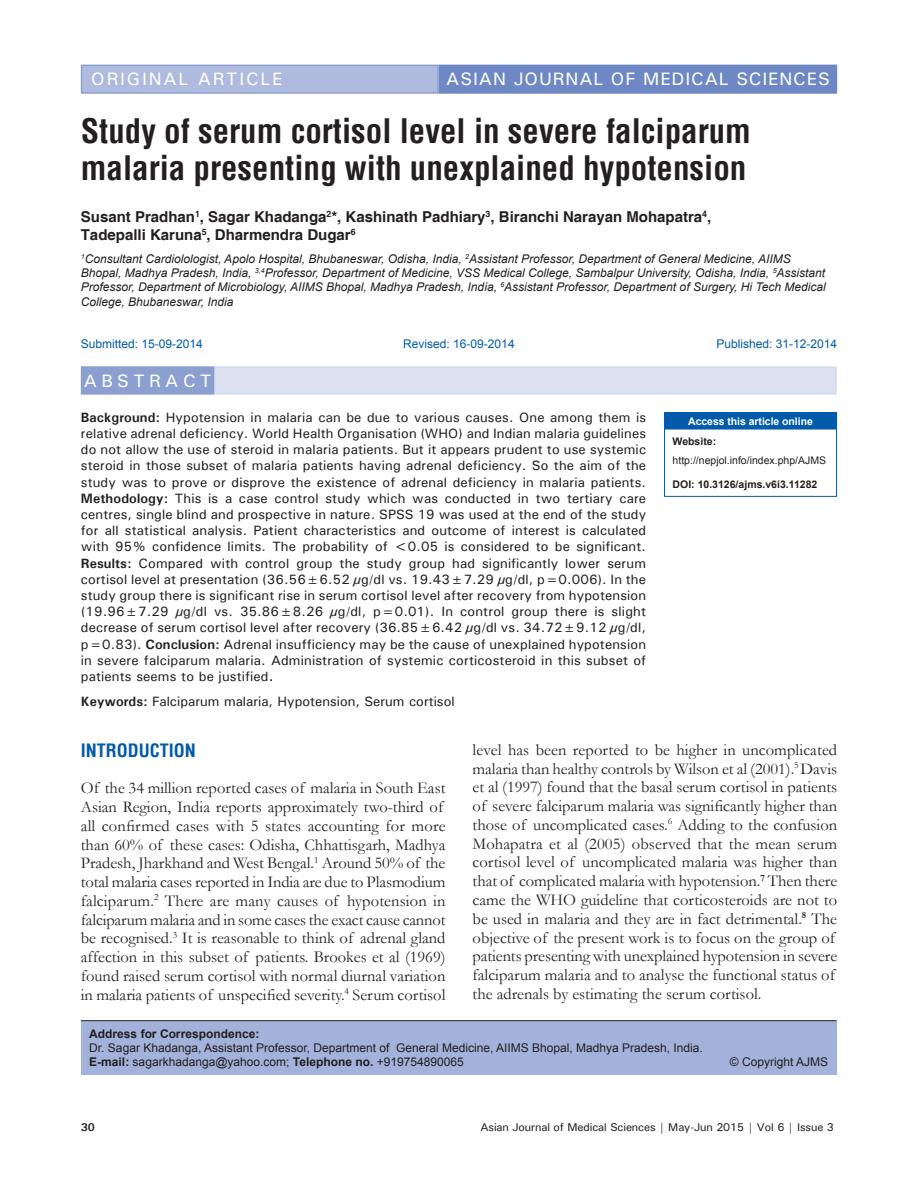
<style>
.page{position:relative;width:918px;height:1188px;background:#fff}
.page>*{position:absolute;margin:0;border:0;box-sizing:border-box;transform-origin:0 0}
.t1{font:700 condensed 33px/37.5px "Helvetica";color:#231f20}
.t2{font:500 18px "Univers";letter-spacing:.05em;color:#fff}
.t3{font:500 18px "Univers";letter-spacing:.1em;color:#fff}
.t4{font:700 condensed 18px "Helvetica";color:#015aaa}
.t5{font:500 18px "Univers";letter-spacing:.25em;color:#fff}
.t6{font:16.5px/18.8px "Garamond";color:#231f20}
.t7{font:700 15px/18px "Helvetica";color:#231f20}
.t8{font:500 13.5px/16.2px "Univers";letter-spacing:.01em;color:#231f20;text-align:justify}
.t9{font:italic 12px/14.4px "Arial";color:#231f20}
.t10{font:12px/14.4px "Arial";color:#231f20}
.t11{font:12px "Arial";color:#015aaa}
.t12{font:700 12px "Arial";color:#231f20}
.t13{font:500 11.25px "Univers";letter-spacing:-.01em;color:#231f20}
.t14{font:700 11.25px "Univers";color:#231f20}
.t15{font:700 10.5px "Arial";color:#231f20}
.t16{font:10.5px "Arial";color:#231f20}
.t17{font:700 10.5px "Arial";letter-spacing:-.005em;color:#fff}
.s1{font-weight:700}
</style>
<div class="page">
<div style="left:82px;top:367px;width:754px;height:27px;background:#dbe1f1"></div>
<div style="left:81px;top:366px;width:756px;height:29px;border:2px solid #d4daed"></div>
<div style="left:82px;top:367px;width:132px;height:27px;background:#8b9fd1"></div>
<div style="left:81px;top:366px;width:133px;height:29px;border:2px solid #8b9fd1"></div>
<div style="left:82px;top:65px;width:356px;height:28px;background:#aebade"></div>
<div style="left:81px;top:65px;width:358px;height:29px;border:2px solid #8b9fd1"></div>
<div style="left:440px;top:65px;width:396px;height:28px;background:#6d88c5"></div>
<div style="left:439px;top:65px;width:398px;height:29px;border:2px solid #6d88c5"></div>
<div style="left:665px;top:413px;width:172px;height:16px;background:#015aaa"></div>
<svg style="left:664px;top:414px;width:1px;height:15px"></svg>
<hr style="left:664px;top:413px;width:173px;height:1px;background:#015aaa">
<hr style="left:664px;top:429px;width:1px;height:67px;background:#015aaa">
<hr style="left:664px;top:429px;width:173px;height:1px;background:#015aaa">
<hr style="left:836px;top:429px;width:1px;height:67px;background:#015aaa">
<hr style="left:664px;top:496px;width:173px;height:1px;background:#015aaa">
<div style="left:81px;top:1021px;width:756px;height:53px;background:#a3b2da"></div>
<hr style="left:81px;top:1020px;width:756px;height:1px;background:#231f20">
<h2 class="t3" style="left:91px;top:67px;width:192px">ORIGINAL ARTICLE</h2>
<h2 class="t2" style="left:446px;top:68px;width:385px">ASIAN JOURNAL OF MEDICAL SCIENCES</h2>
<h1 class="t1" style="left:81px;top:112px;width:672px">Study of serum cortisol level in severe falciparum malaria presenting with unexplained hypotension</h1>
<p class="t7" style="left:81px;top:207px;width:632px">Susant Pradhan<sup>1</sup>, Sagar Khadanga<sup>2</sup>*, Kashinath Padhiary<sup>3</sup>, Biranchi Narayan Mohapatra<sup>4</sup>,<br>Tadepalli Karuna<sup>5</sup>, Dharmendra Dugar<sup>6</sup></p>
<p class="t9" style="left:81px;top:251px;width:746px"><sup>1</sup>Consultant Cardiolologist, Apolo Hospital, Bhubaneswar, Odisha, India, <sup>2</sup>Assistant Professor, Department of General Medicine, AIIMS Bhopal, Madhya Pradesh, India, <sup>3,4</sup>Professor, Department of Medicine, VSS Medical College, Sambalpur University, Odisha, India, <sup>5</sup>Assistant Professor, Department of Microbiology, AIIMS Bhopal, Madhya Pradesh, India, <sup>6</sup>Assistant Professor, Department of Surgery, Hi Tech Medical College, Bhubaneswar, India</p>
<p class="t11" style="left:81px;top:338px;width:124px">Submitted: 15-09-2014</p>
<p class="t11" style="left:403px;top:338px;width:113px">Revised: 16-09-2014</p>
<p class="t11" style="left:716px;top:338px;width:122px">Published: 31-12-2014</p>
<h2 class="t5" style="left:84px;top:369px;width:129px">ABSTRACT</h2>
<p class="t8" style="left:81px;top:409px;width:567px"><span class="s1">Background:</span> Hypotension in malaria can be due to various causes. One among them is relative adrenal deficiency. World Health Organisation (WHO) and Indian malaria guidelines do not allow the use of steroid in malaria patients. But it appears prudent to use systemic steroid in those subset of malaria patients having adrenal deficiency. So the aim of the study was to prove or disprove the existence of adrenal deficiency in malaria patients.<br><span class="s1">Methodology:</span> This is a case control study which was conducted in two tertiary care centres, single blind and prospective in nature. SPSS 19 was used at the end of the study for all statistical analysis. Patient characteristics and outcome of interest is calculated with 95% confidence limits. The probability of &lt;0.05 is considered to be significant.<br><span class="s1">Results:</span> Compared with control group the study group had significantly lower serum cortisol level at presentation (36.56±6.52 μg/dl vs. 19.43±7.29 μg/dl, p=0.006). In the study group there is significant rise in serum cortisol level after recovery from hypotension (19.96±7.29 μg/dl vs. 35.86±8.26 μg/dl, p=0.01). In control group there is slight decrease of serum cortisol level after recovery (36.85±6.42 μg/dl vs. 34.72±9.12 μg/dl, p=0.83). <span class="s1">Conclusion:</span> Adrenal insufficiency may be the cause of unexplained hypotension in severe falciparum malaria. Administration of systemic corticosteroid in this subset of patients seems to be justified<span class="s1">.</span></p>
<p class="t8" style="left:81px;top:692px;width:375px"><span class="s1">Keywords:</span> Falciparum malaria, Hypotension, Serum cortisol</p>
<p class="t17" style="left:688px;top:415px;width:126px">Access this article online</p>
<p class="t15" style="left:673px;top:435px;width:45px">Website:</p>
<p class="t16" style="left:673px;top:454px;width:155px">http://nepjol.info/index.php/AJMS</p>
<p class="t15" style="left:673px;top:479px;width:146px">DOI: 10.3126/ajms.v6i3.11282</p>
<h2 class="t4" style="left:81px;top:740px;width:117px">INTRODUCTION</h2>
<p class="t6" style="left:81px;top:779px;width:366px">Of the 34 million reported cases of malaria in South East Asian Region, India reports approximately two-third of all confirmed cases with 5 states accounting for more than 60% of these cases: Odisha, Chhattisgarh, Madhya Pradesh, Jharkhand and West Bengal.<sup>1</sup> Around 50% of the total malaria cases reported in India are due to Plasmodium falciparum.<sup>2</sup> There are many causes of hypotension in falciparum malaria and in some cases the exact cause cannot be recognised.<sup>3</sup> It is reasonable to think of adrenal gland affection in this subset of patients. Brookes et al (1969) found raised serum cortisol with normal diurnal variation in malaria patients of unspecified severity.<sup>4</sup> Serum cortisol</p>
<p class="t6" style="left:473px;top:740px;width:366px">level has been reported to be higher in uncomplicated malaria than healthy controls by Wilson et al (2001).<sup>5</sup> Davis et al (1997) found that the basal serum cortisol in patients of severe falciparum malaria was significantly higher than those of uncomplicated cases.<sup>6</sup> Adding to the confusion Mohapatra et al (2005) observed that the mean serum cortisol level of uncomplicated malaria was higher than that of complicated malaria with hypotension.<sup>7</sup> Then there came the WHO guideline that corticosteroids are not to be used in malaria and they are in fact detrimental.<sup>8</sup> The objective of the present work is to focus on the group of patients presenting with unexplained hypotension in severe falciparum malaria and to analyse the functional status of the adrenals by estimating the serum cortisol.</p>
<p class="t12" style="left:89px;top:1027px;width:172px">Address for Correspondence:</p>
<p class="t10" style="left:89px;top:1041px;width:615px">Dr. Sagar Khadanga, Assistant Professor, Department of General Medicine, AIIMS Bhopal, Madhya Pradesh, India.<br><span class="s1">E-mail:</span> sagarkhadanga@yahoo.com; <span class="s1">Telephone no.</span> +919754890065</p>
<p class="t10" style="left:730px;top:1055px;width:100px">© Copyright AJMS</p>
<p class="t14" style="left:81px;top:1120px;width:16px">30</p>
<p class="t13" style="left:480px;top:1120px;width:355px">Asian Journal of Medical Sciences | May-Jun 2015 | Vol 6 | Issue 3</p>
</div>
